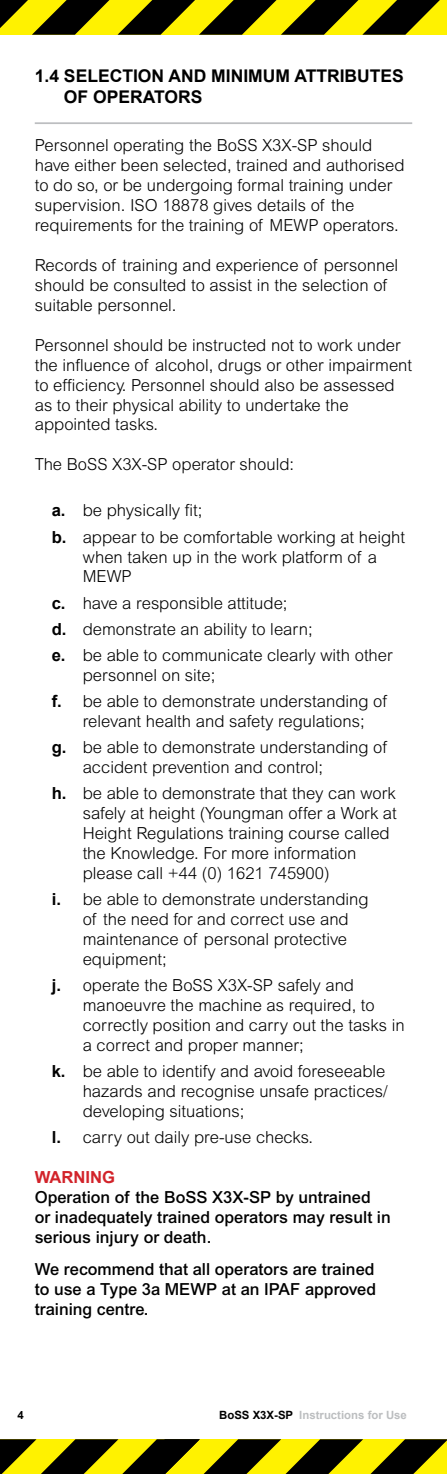
<style>
.page{position:relative;width:447px;height:1474px;background:#fff}
.page>*{position:absolute;margin:0;border:0;box-sizing:border-box;transform-origin:0 0}
.t1{font:700 17.5px/21px "Arial";color:#000}
.t2{font:300 16.62px/19.9px "Arial MT Std";color:#000}
.t3{font:500 16.62px/19.9px "Arial MT Std";color:#000}
.t4{font:700 16.62px "Arial";color:#d2232a}
.t5{font:700 11.38px "Arial";color:#bcbec0}
.t6{font:700 11.38px "Arial";color:#000}
.s1{font-family:"Arial";font-weight:700}
.s2{color:#000}
</style>
<div class="page">
<hr style="left:35px;top:122px;width:377px;height:2px;background:#bcbec0">
<svg style="left:370px;top:1439px;width:76px;height:34px;background:#706a00"></svg>
<svg style="left:0;top:1439px;width:363px;height:34px;background:#787200"></svg>
<div style="left:0;top:0;width:446px;height:35px;background:#fff200"></div>
<svg style="left:0;top:0;width:109px;height:35px"></svg>
<svg style="left:117px;top:0;width:322px;height:35px"></svg>
<p class="t1" style="left:64px;top:66px;width:341px;text-indent:-29px">1.4 SELECTION AND MI NIM UM ATTRIBUTES<br>OF OPERATORS</p>
<p class="t2" style="left:35px;top:135px;width:371px">Personnel operating the BoSS X3X-SP should have either been selected, trained and authorised to do so, or be undergoing formal training under supervision. ISO 18878 gives details of the requirements for the training of MEWP operators.</p>
<p class="t2" style="left:35px;top:255px;width:365px">Records of training and experience of personnel should be consulted to assist in the selection of suitable personnel.</p>
<p class="t2" style="left:35px;top:335px;width:378px">Personnel should be instructed not to work under the influence of alcohol, drugs or other impairment to efficiency. Personnel should also be assessed as to their physical ability to undertake the appointed tasks.</p>
<p class="t2" style="left:35px;top:454px;width:261px">The BoSS X3X-SP operator should:</p>
<p class="t2" style="left:52px;top:497px;width:355px;line-height:26.1px"><span class="s1">A.</span> be physically fit;<br><span class="s1">B.</span> appear to be comfortable working at height</p>
<p class="t2" style="left:83px;top:546px;width:296px">when taken up in the work platform of a<br>MEWP</p>
<p class="t2" style="left:52px;top:589px;width:342px;line-height:26.1px"><span class="s1">C.</span> have a responsible attitude;<br><span class="s1">D.</span> demonstrate an ability to learn;<br><span class="s1">E.</span> be able to communicate clearly with other</p>
<p class="t2" style="left:52px;top:662px;width:337px;line-height:26.1px;text-indent:31px">personnel on site;<br><span class="s1">F.</span> be able to demonstrate understanding of</p>
<p class="t2" style="left:52px;top:708px;width:337px;line-height:26.1px;text-align:center">relevant health and safety regulations;<br><span class="s1">G.</span> be able to demonstrate understanding of</p>
<p class="t2" style="left:52px;top:754px;width:345px;line-height:26.1px;text-indent:31px">accident prevention and control;<br><span class="s1">H.</span> be able to demonstrate that they can work</p>
<p class="t2" style="left:83px;top:803px;width:315px">safely at height (Youngman offer a Work at Height Regulations training course called the Knowledge. For more information please call +44 (0) 1621 745900)</p>
<p class="t2" style="left:83px;top:889px;width:287px;text-indent:-31px"><span class="s1">I.</span> be able to demonstrate understanding of the need for and correct use and maintenance of personal protective equipment;</p>
<p class="t2" style="left:83px;top:974px;width:323px;text-indent:-31px"><span class="s1">J.</span> operate the BoSS X3X-SP safely and manoeuvre the machine as required, to correctly position and carry out the tasks in a correct and proper manner;</p>
<p class="t2" style="left:83px;top:1060px;width:306px;text-indent:-31px"><span class="s1">K.</span> be able to identify and avoid foreseeable hazards and recognise unsafe practices/ developing situations;</p>
<p class="t2" style="left:52px;top:1126px;width:263px"><span class="s1">L.</span> carry out daily pre-use checks.</p>
<p class="t4" style="left:35px;top:1165px;width:68px">WARN ING</p>
<p class="t3" style="left:35px;top:1186px;width:357px">Operation of the BoSS X3X-SP by untrained<br>or inadequately trained operators may result in serious injury or death.</p>
<p class="t3" style="left:35px;top:1258px;width:342px;text-align:justify">We recommend that all operators are trained to use a Type 3a MEWP at an IPAF approved training centre.</p>
<p class="t6" style="left:18px;top:1407px;width:8px">4</p>
<p class="t5" style="left:219px;top:1407px;width:189px"><span class="s2">BOSS X3X-SP</span> INSTRUCTIONS FOR USE</p>
</div>
